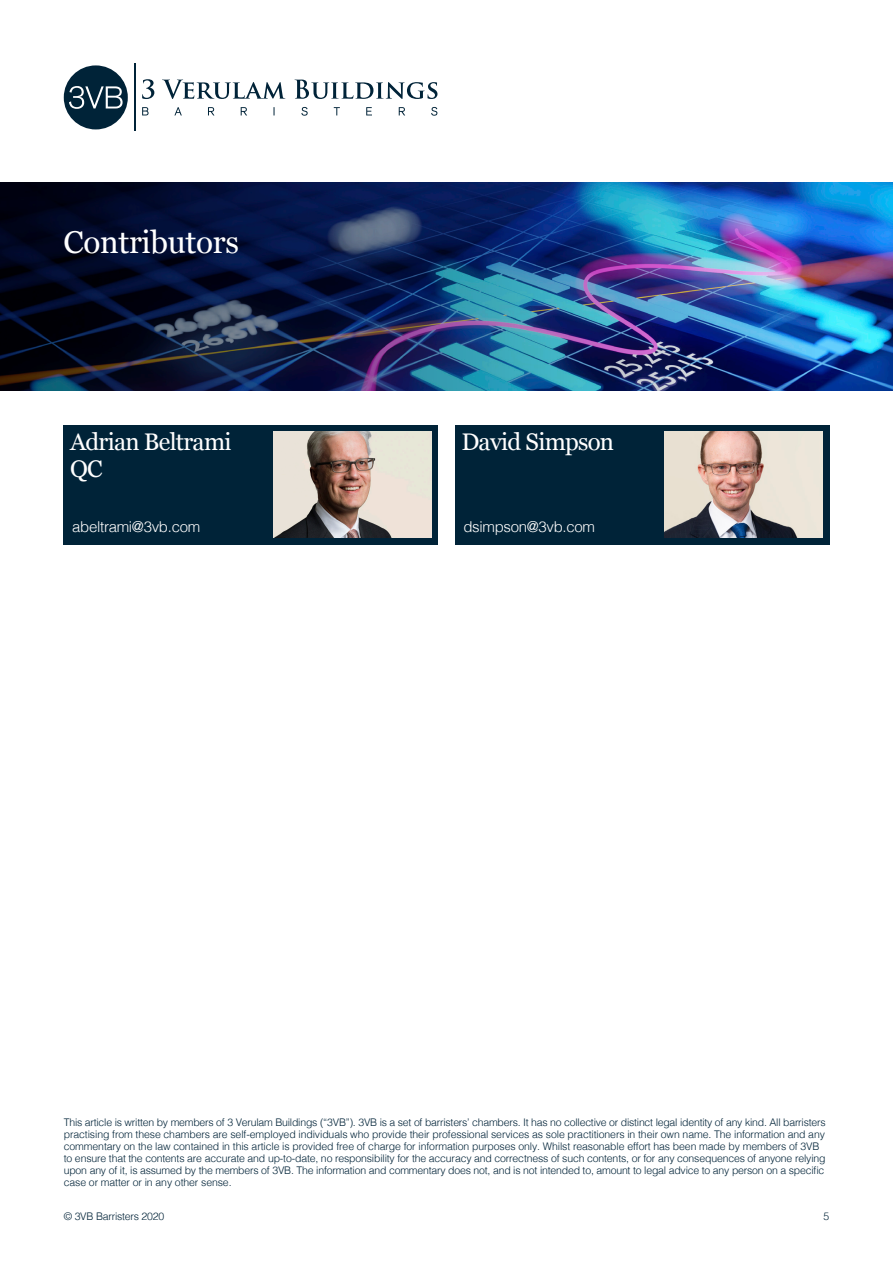
<style>
.page{position:relative;width:893px;height:1263px;background:#fff}
.page>*{position:absolute;margin:0;border:0;box-sizing:border-box;transform-origin:0 0}
.t1{font:31.5px "Georgia";letter-spacing:-.01em;color:#fff}
.t2{font:24px/27px "Georgia";letter-spacing:-.03em;color:#fff}
.t3{font:300 15px "Helvetica";letter-spacing:-.02em;color:#fff}
.t4{font:300 10.5px/12px "Helvetica";letter-spacing:-.015em;color:#002338}
</style>
<div class="page">
<div style="left:64px;top:65px;width:64px;height:64px;background:#002338;border-radius:50%"></div>
<hr style="left:134px;top:64px;width:2px;height:67px;background:#002338">
<svg style="left:142px;top:79px;width:295px;height:20px"></svg>
<svg style="left:142px;top:107px;width:295px;height:9px"></svg>
<svg style="left:69px;top:86px;width:54px;height:23px"></svg>
<img style="left:817px;top:183px;width:76px;height:207px">
<img style="left:0;top:183px;width:817px;height:207px">
<div style="left:64px;top:425px;width:374px;height:119px;background:#002338"></div>
<div style="left:455px;top:425px;width:374px;height:119px;background:#002338"></div>
<img style="left:274px;top:432px;width:158px;height:106px">
<img style="left:665px;top:432px;width:158px;height:106px">
<p class="t1" style="left:64px;top:220px;width:177px">Contributors</p>
<p class="t2" style="left:70px;top:427px;width:163px">Adrian Beltrami<br>QC</p>
<p class="t2" style="left:461px;top:427px;width:154px">David Simpson</p>
<p class="t3" style="left:72px;top:514px;width:130px">abeltrami@3vb.com</p>
<p class="t3" style="left:463px;top:514px;width:133px">dsimpson@3vb.com</p>
<p class="t4" style="left:64px;top:1115px;width:763px">This article is written by members of 3 Verulam Buildings (“3VB”). 3VB is a set of barristers’ chambers. It has no collective or distinct legal identity of any kind. All barristers practising from these chambers are self-employed individuals who provide their professional services as sole practitioners in their own name. The information and any commentary on the law contained in this article is provided free of charge for information purposes only. Whilst reasonable effort has been made by members of 3VB to ensure that the contents are accurate and up-to-date, no responsibility for the accuracy and correctness of such contents, or for any consequences of anyone relying upon any of it, is assumed by the members of 3VB. The information and commentary does not, and is not intended to, amount to legal advice to any person on a specific case or matter or in any other sense.</p>
<p class="t4" style="left:64px;top:1209px;width:102px">© 3VB Barristers 2020</p>
<p class="t4" style="left:823px;top:1209px;width:7px">5</p>
</div>
